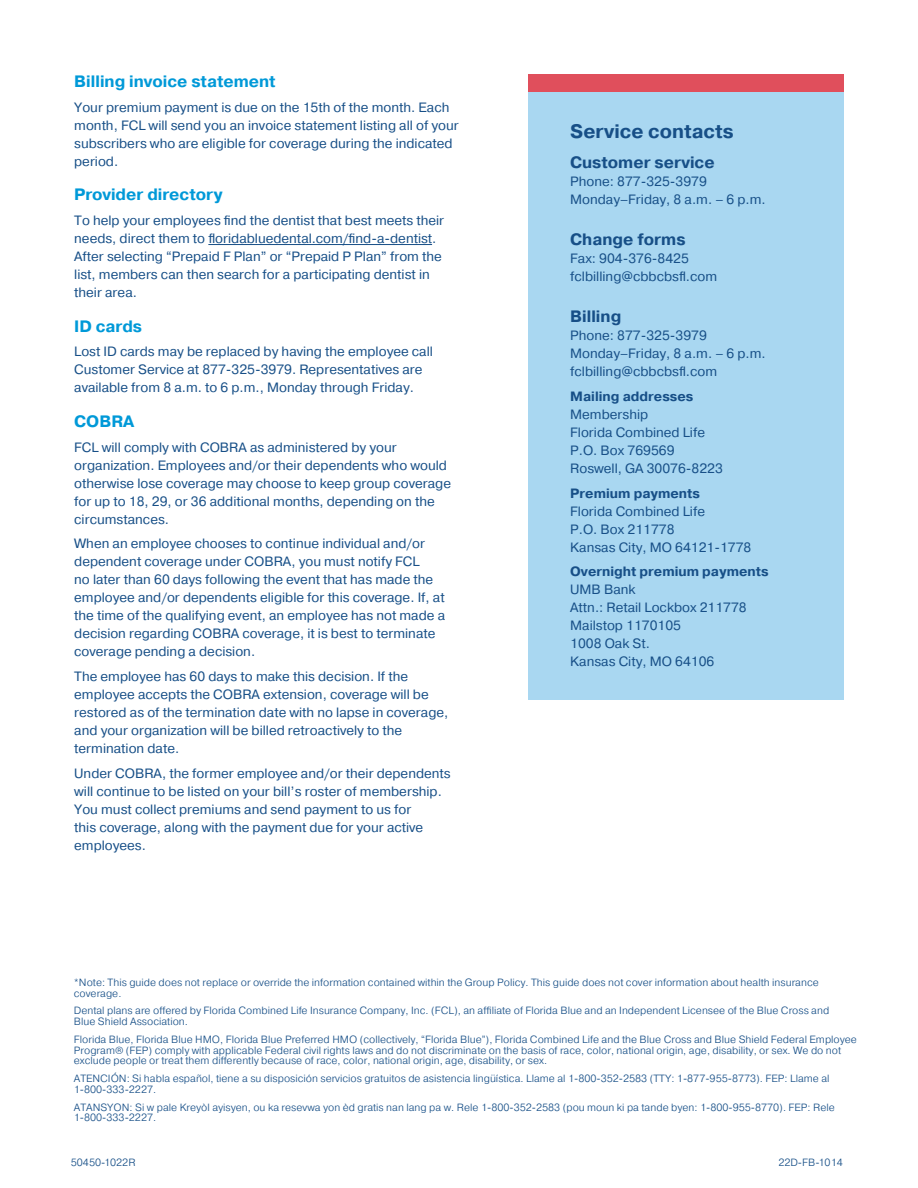
<style>
.page{position:relative;width:918px;height:1188px;background:#fff}
.page>*{position:absolute;margin:0;border:0;box-sizing:border-box;transform-origin:0 0}
.Subhead{font:700 19.5px "Pragmatica";color:#174f87}
.Checks{font:700 16.5px "Pragmatica";color:#0099d8}
.Checks-2{font:700 16.5px "Pragmatica";color:#174f87}
.Subhead-2{font:700 16.5px "Pragmatica";color:#174f87}
.Checks-3{font:13.5px/18px "Pragmatica";color:#174f87}
.Disclosures{font:300 10.5px/10.8px "Pragmatica";color:#174f87}
.s1{font-weight:700}
</style>
<div class="page">
<div style="left:528px;top:74px;width:316px;height:626px;background:#a9d7f1"></div>
<hr style="left:208px;top:244px;width:224px;height:1px;background:#174f87">
<div style="left:528px;top:74px;width:316px;height:18px;background:#e04f5c"></div>
<p class="Checks" style="left:74px;top:71px;width:203px">Billing invoice statement</p>
<p class="Checks-3" style="left:74px;top:98px;width:386px">Your premium payment is due on the 15th of the month. Each month, FCL will send you an invoice statement listing all of your subscribers who are eligible for coverage during the indicated period.</p>
<p class="Checks" style="left:74px;top:185px;width:150px">Provider directory</p>
<p class="Checks-3" style="left:74px;top:211px;width:372px">To help your employees find the dentist that best meets their needs, direct them to floridabluedental.com/find-a-dentist.<br>After selecting “Prepaid F Plan” or “Prepaid P Plan” from the list, members can then search for a participating dentist in their area.</p>
<p class="Checks" style="left:74px;top:316px;width:69px">ID cards</p>
<p class="Checks-3" style="left:74px;top:342px;width:360px">Lost ID cards may be replaced by having the employee call<br>Customer Service at 877-325-3979. Representatives are available from 8 a.m. to 6 p.m., Monday through Friday.</p>
<p class="Checks" style="left:74px;top:411px;width:62px">COBRA</p>
<p class="Checks-3" style="left:74px;top:437px;width:378px">FCL will comply with COBRA as administered by your organization. Employees and/or their dependents who would otherwise lose coverage may choose to keep group coverage for up to 18, 29, or 36 additional months, depending on the circumstances.</p>
<p class="Checks-3" style="left:74px;top:534px;width:372px">When an employee chooses to continue individual and/or dependent coverage under COBRA, you must notify FCL<br>no later than 60 days following the event that has made the employee and/or dependents eligible for this coverage. If, at the time of the qualifying event, an employee has not made a decision regarding COBRA coverage, it is best to terminate coverage pending a decision.</p>
<p class="Checks-3" style="left:74px;top:667px;width:376px">The employee has 60 days to make this decision. If the employee accepts the COBRA extension, coverage will be restored as of the termination date with no lapse in coverage, and your organization will be billed retroactively to the termination date.</p>
<p class="Checks-3" style="left:74px;top:764px;width:378px">Under COBRA, the former employee and/or their dependents will continue to be listed on your bill’s roster of membership.<br>You must collect premiums and send payment to us for<br>this coverage, along with the payment due for your active employees.</p>
<p class="Subhead" style="left:570px;top:119px;width:165px">Service contacts</p>
<p class="Subhead-2" style="left:570px;top:152px;width:146px">Customer service</p>
<p class="Checks-3" style="left:570px;top:171px;width:197px">Phone: 877-325-3979<br>Monday–Friday, 8 a.m. – 6 p.m.</p>
<p class="Checks-2" style="left:570px;top:229px;width:117px">Change forms</p>
<p class="Checks-3" style="left:570px;top:249px;width:149px">Fax: 904-376-8425 fclbilling@cbbcbsfl.com</p>
<p class="Checks-2" style="left:570px;top:306px;width:53px">Billing</p>
<p class="Checks-3" style="left:570px;top:326px;width:197px">Phone: 877-325-3979<br>Monday–Friday, 8 a.m. – 6 p.m. fclbilling@cbbcbsfl.com</p>
<p class="Checks-3" style="left:570px;top:387px;width:154px"><span class="s1">Mailing addresses<br></span>Membership<br>Florida Combined Life<br>P.O. Box 769569<br>Roswell, GA 30076-8223</p>
<p class="Checks-3" style="left:570px;top:483px;width:183px"><span class="s1">Premium payments<br></span>Florida Combined Life<br>P.O. Box 211778<br>Kansas City, MO 64121-1778</p>
<p class="Checks-3" style="left:570px;top:562px;width:200px"><span class="s1">Overnight premium payments<br></span>UMB Bank<br>Attn.: Retail Lockbox 211778<br>Mailstop 1170105<br>1008 Oak St.<br>Kansas City, MO 64106</p>
<p class="Disclosures" style="left:74px;top:976px;width:747px">*Note: This guide does not replace or override the information contained within the Group Policy. This guide does not cover information about health insurance coverage.</p>
<p class="Disclosures" style="left:74px;top:1005px;width:757px">Dental plans are offered by Florida Combined Life Insurance Company, Inc. (FCL), an affiliate of Florida Blue and an Independent Licensee of the Blue Cross and<br>Blue Shield Association.</p>
<p class="Disclosures" style="left:74px;top:1033px;width:785px">Florida Blue, Florida Blue HMO, Florida Blue Preferred HMO (collectively, “Florida Blue”), Florida Combined Life and the Blue Cross and Blue Shield Federal Employee<br>Program® (FEP) comply with applicable Federal civil rights laws and do not discriminate on the basis of race, color, national origin, age, disability, or sex. We do not exclude people or treat them differently because of race, color, national origin, age, disability, or sex.</p>
<p class="Disclosures" style="left:74px;top:1073px;width:757px">ATENCIÓN: Si habla español, tiene a su disposición servicios gratuitos de asistencia lingüística. Llame al 1-800-352-2583 (TTY: 1-877-955-8773). FEP: Llame al<br>1-800-333-2227.</p>
<p class="Disclosures" style="left:74px;top:1101px;width:763px">ATANSYON: Si w pale Kreyòl ayisyen, ou ka resevwa yon èd gratis nan lang pa w. Rele 1-800-352-2583 (pou moun ki pa tande byen: 1-800-955-8770). FEP: Rele<br>1-800-333-2227.</p>
<p class="Disclosures" style="left:71px;top:1157px;width:66px">50450-1022R</p>
<p class="Disclosures" style="left:778px;top:1157px;width:66px">22D-FB-1014</p>
</div>
